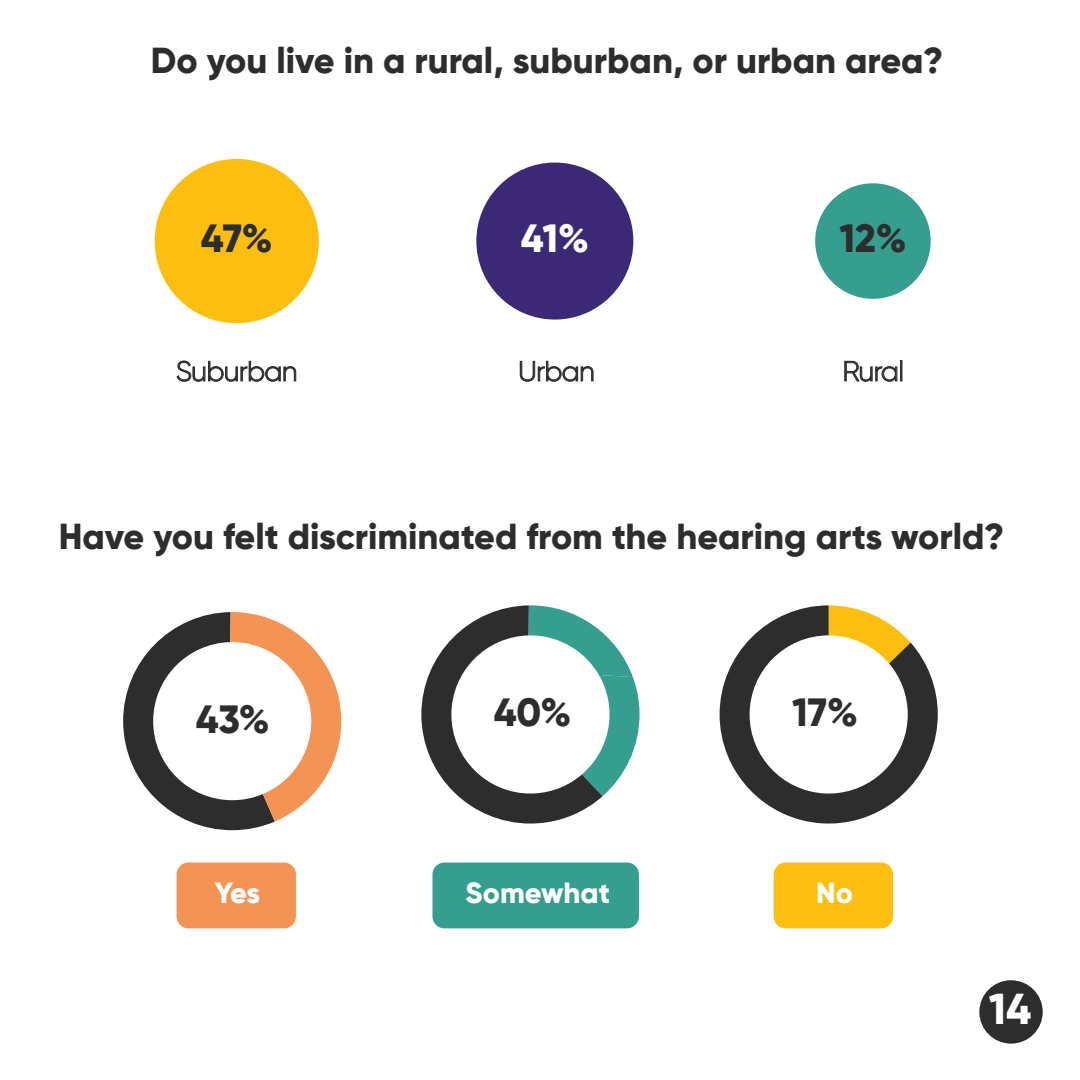
<style>
.page{position:relative;width:1080px;height:1080px;background:#fff}
.page>*{position:absolute;margin:0;border:0;box-sizing:border-box;transform-origin:0 0}
.t1{font:800 43.1px "Gilroy";color:#fff}
.t2{font:800 39.2px "Gilroy";color:#2d2d2d}
.t3{font:800 39.2px "Gilroy";color:#fff}
.t4{font:800 36px "Gilroy";color:#2d2d2d}
.t5{font:800 29.1px "Gilroy";color:#fff}
.t6{font:300 28px "Gilroy";letter-spacing:-.025em;color:#2d2d2d}
</style>
<div class="page">
<svg style="left:720px;top:605px;width:218px;height:219px"></svg>
<div style="left:155px;top:159px;width:164px;height:164px;background:#fdbf0f;border-radius:50%"></div>
<svg style="left:177px;top:361px;width:119px;height:21px"></svg>
<div style="left:476px;top:163px;width:157px;height:157px;background:#3c2975;border-radius:50%"></div>
<svg style="left:520px;top:361px;width:74px;height:21px"></svg>
<div style="left:815px;top:183px;width:116px;height:116px;background:#359e8f;border-radius:50%"></div>
<svg style="left:844px;top:361px;width:53px;height:21px"></svg>
<div style="left:900px;top:360px;width:2px;height:21px;border:1px solid #2d2d2d"></div>
<div style="left:432px;top:863px;width:207px;height:65px;background:#359e8f;border-radius:12px"></div>
<div style="left:774px;top:863px;width:119px;height:65px;background:#fdbf0f;border-radius:12px"></div>
<div style="left:177px;top:863px;width:119px;height:65px;background:#f39455;border-radius:12px"></div>
<svg style="left:123px;top:612px;width:218px;height:218px"></svg>
<svg style="left:421px;top:605px;width:219px;height:219px"></svg>
<div style="left:979px;top:980px;width:64px;height:64px;background:#2d2d2d;border-radius:50%"></div>
<p class="t4" style="left:151px;top:38px;width:794px">Do you live in a rural, suburban, or urban area?</p>
<p class="t2" style="left:201px;top:214px;width:73px">47%</p>
<p class="t6" style="left:176px;top:354px;width:123px">Suburban</p>
<p class="t3" style="left:521px;top:214px;width:70px">41%</p>
<p class="t6" style="left:518px;top:354px;width:78px">Urban</p>
<p class="t2" style="left:839px;top:214px;width:69px">12%</p>
<p class="t6" style="left:842px;top:354px;width:63px">Rural</p>
<p class="t4" style="left:59px;top:513px;width:947px">Have you felt discriminated from the hearing arts world?</p>
<p class="t2" style="left:196px;top:694px;width:75px">43%</p>
<p class="t2" style="left:494px;top:687px;width:79px">40%</p>
<p class="t2" style="left:792px;top:687px;width:67px">17%</p>
<p class="t5" style="left:215px;top:874px;width:47px">Yes</p>
<p class="t5" style="left:465px;top:874px;width:146px">Somewhat</p>
<p class="t5" style="left:816px;top:874px;width:38px">No</p>
<p class="t1" style="left:989px;top:982px;width:44px">14</p>
</div>
